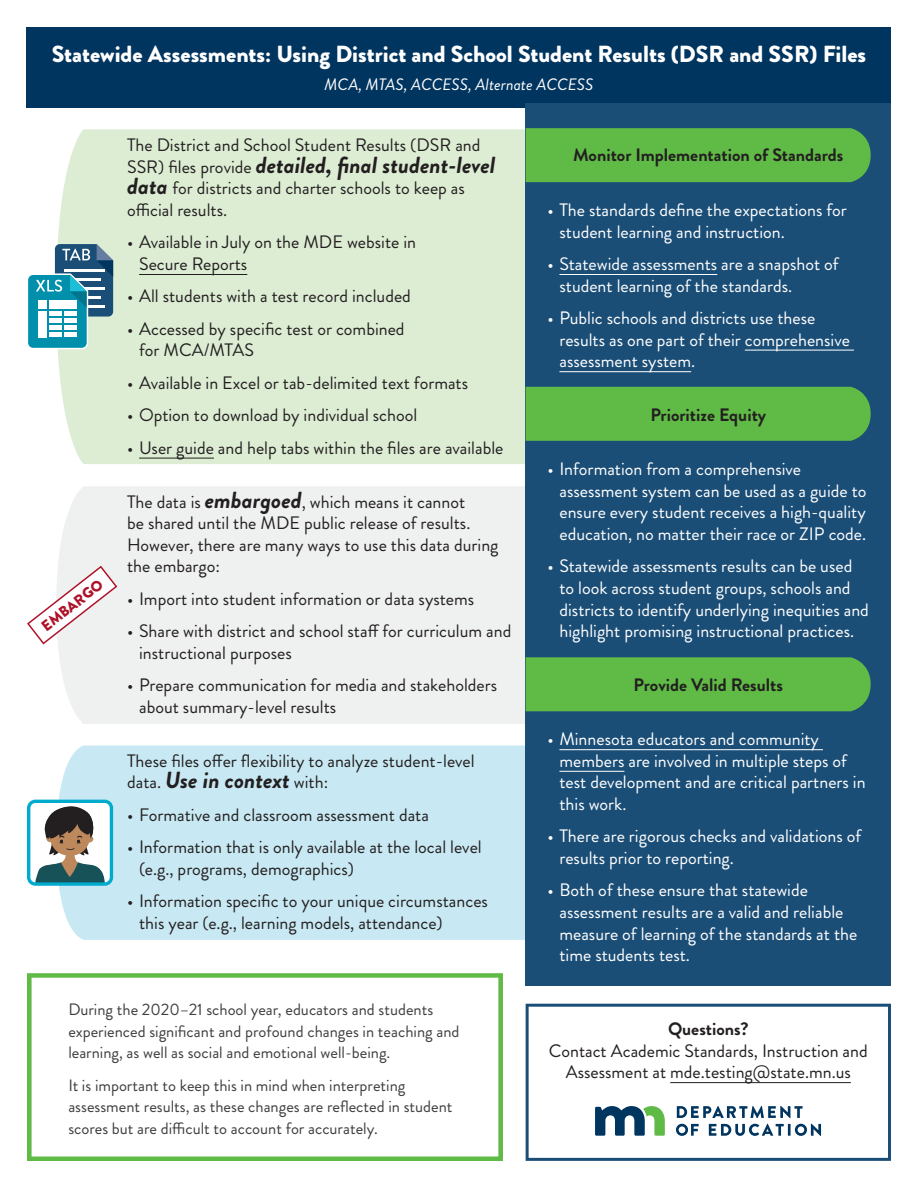
<style>
.page{position:relative;width:918px;height:1188px;background:#fff}
.page>*{position:absolute;margin:0;border:0;box-sizing:border-box;transform-origin:0 0}
.t1{font:900 23.25px "Brandon Grotesque";color:#fff}
.t2{font:italic 700 23.25px "Brandon Grotesque";color:#231f20}
.t3{font:18px/21.6px "Brandon Grotesque";color:#231f20}
.t4{font:18px/21.6px "Brandon Grotesque";color:#fff}
.t5{font:700 18px "Brandon Grotesque";color:#231f20}
.t6{font:16.5px/21.6px "Brandon Grotesque";color:#3e3e3f}
.t7{font:italic 16.5px "Brandon Grotesque";color:#fff}
.s1{font-weight:400;font-style:normal;font-size:18px}
.s2{font-weight:700;font-style:italic;font-size:23.25px}
</style>
<div class="page">
<div style="left:58px;top:486px;width:468px;height:238px;background:#eff1f0"></div>
<svg style="left:27px;top:564px;width:92px;height:83px"></svg>
<div style="left:27px;top:27px;width:864px;height:81px;background:#003560"></div>
<div style="left:56px;top:746px;width:470px;height:194px;background:#c8e9f3"></div>
<div style="left:57px;top:129px;width:469px;height:335px;background:#ddedd4"></div>
<div style="left:526px;top:103px;width:365px;height:883px;background:#1b4e77"></div>
<svg style="left:28px;top:244px;width:85px;height:106px"></svg>
<svg style="left:27px;top:800px;width:86px;height:86px"></svg>
<svg style="left:526px;top:1004px;width:365px;height:157px"></svg>
<hr style="left:670px;top:1082px;width:181px;height:1px;background:#231f20">
<svg style="left:27px;top:973px;width:476px;height:188px"></svg>
<div style="left:526px;top:128px;width:345px;height:54px;background:#60bb46"></div>
<div style="left:526px;top:387px;width:345px;height:54px;background:#60bb46"></div>
<div style="left:526px;top:657px;width:345px;height:54px;background:#60bb46"></div>
<hr style="left:559px;top:274px;width:158px;height:1px;background:#fff">
<hr style="left:745px;top:350px;width:109px;height:1px;background:#fff">
<hr style="left:559px;top:371px;width:132px;height:1px;background:#fff">
<hr style="left:559px;top:749px;width:264px;height:1px;background:#fff">
<hr style="left:559px;top:771px;width:65px;height:1px;background:#fff">
<hr style="left:139px;top:274px;width:108px;height:1px;background:#231f20">
<hr style="left:139px;top:458px;width:75px;height:1px;background:#231f20">
<svg style="left:595px;top:1106px;width:70px;height:30px"></svg>
<svg style="left:677px;top:1106px;width:126px;height:12px"></svg>
<svg style="left:676px;top:1124px;width:23px;height:12px"></svg>
<svg style="left:709px;top:1124px;width:112px;height:12px"></svg>
<p class="t1" style="left:52px;top:38px;width:816px">Statewide Assessments: Using District and School Student Results (DSR and SSR) Files</p>
<p class="t7" style="left:325px;top:73px;width:270px">MCA, MTAS, ACCESS, Alternate ACCESS</p>
<p class="t3" style="left:127px;top:134px;width:355px">The District and School Student Results (DSR and</p>
<p class="t2" style="left:127px;top:148px;width:370px"><span class="s1">SSR) files provide</span> detailed, final student-level</p>
<p class="t3" style="left:127px;top:178px;width:339px"><span class="s2">data</span> for districts and charter schools to keep as official results.</p>
<p class="t3" style="left:139px;top:232px;width:278px;text-indent:-12px">• Available in July on the MDE website in<br>Secure Reports</p>
<p class="t3" style="left:127px;top:286px;width:285px">• All students with a test record included</p>
<p class="t3" style="left:139px;top:318px;width:267px;text-indent:-12px">• Accessed by specific test or combined for MCA/MTAS</p>
<p class="t3" style="left:127px;top:372px;width:343px">• Available in Excel or tab-delimited text formats</p>
<p class="t3" style="left:127px;top:404px;width:292px">• Option to download by individual school</p>
<p class="t3" style="left:127px;top:437px;width:378px">• User guide and help tabs within the files are available</p>
<p class="t3" style="left:127px;top:491px;width:373px">The data is <span class="s2">embargoed</span>, which means it cannot<br>be shared until the MDE public release of results.<br>However, there are many ways to use this data during the embargo:</p>
<p class="t3" style="left:127px;top:588px;width:349px">• Import into student information or data systems</p>
<p class="t3" style="left:139px;top:620px;width:374px;text-indent:-12px">• Share with district and school staff for curriculum and instructional purposes</p>
<p class="t3" style="left:139px;top:674px;width:360px;text-indent:-12px">• Prepare communication for media and stakeholders about summary-level results</p>
<p class="t3" style="left:127px;top:750px;width:349px">These files offer flexibility to analyze student-level</p>
<p class="t2" style="left:127px;top:764px;width:203px"><span class="s1">data.</span> Use in context <span class="s1">with:</span></p>
<p class="t3" style="left:127px;top:804px;width:303px">• Formative and classroom assessment data</p>
<p class="t3" style="left:139px;top:836px;width:344px;text-indent:-12px">• Information that is only available at the local level (e.g., programs, demographics)</p>
<p class="t3" style="left:139px;top:890px;width:350px;text-indent:-12px">• Information specific to your unique circumstances this year (e.g., learning models, attendance)</p>
<p class="t6" style="left:68px;top:999px;width:393px">During the 2020–21 school year, educators and students experienced significant and profound changes in teaching and learning, as well as social and emotional well-being.</p>
<p class="t6" style="left:68px;top:1075px;width:386px">It is important to keep this in mind when interpreting assessment results, as these changes are reflected in student scores but are difficult to account for accurately.</p>
<p class="t5" style="left:573px;top:142px;width:272px">Monitor Implementation of Standards</p>
<p class="t4" style="left:559px;top:199px;width:289px;text-indent:-12px">• The standards define the expectations for student learning and instruction.</p>
<p class="t4" style="left:559px;top:253px;width:281px;text-indent:-12px">• Statewide assessments are a snapshot of student learning of the standards.</p>
<p class="t4" style="left:559px;top:307px;width:292px;text-indent:-12px">• Public schools and districts use these results as one part of their comprehensive assessment system.</p>
<p class="t5" style="left:650px;top:402px;width:117px">Prioritize Equity</p>
<p class="t4" style="left:559px;top:458px;width:309px;text-indent:-12px">• Information from a comprehensive assessment system can be used as a guide to ensure every student receives a high-quality education, no matter their race or ZIP code.</p>
<p class="t4" style="left:559px;top:556px;width:311px;text-indent:-12px">• Statewide assessments results can be used to look across student groups, schools and districts to identify underlying inequities and highlight promising instructional practices.</p>
<p class="t5" style="left:634px;top:672px;width:151px">Provide Valid Results</p>
<p class="t4" style="left:559px;top:728px;width:308px;text-indent:-12px">• Minnesota educators and community members are involved in multiple steps of test development and are critical partners in this work.</p>
<p class="t4" style="left:559px;top:826px;width:303px;text-indent:-12px">• There are rigorous checks and validations of results prior to reporting.</p>
<p class="t4" style="left:559px;top:880px;width:299px;text-indent:-12px">• Both of these ensure that statewide assessment results are a valid and reliable measure of learning of the standards at the time students test.</p>
<p class="t5" style="left:668px;top:1016px;width:82px">Questions?</p>
<p class="t3" style="left:549px;top:1040px;width:320px;text-align:center">Contact Academic Standards, Instruction and<br>Assessment at mde.testing@state.mn.us</p>
</div>
